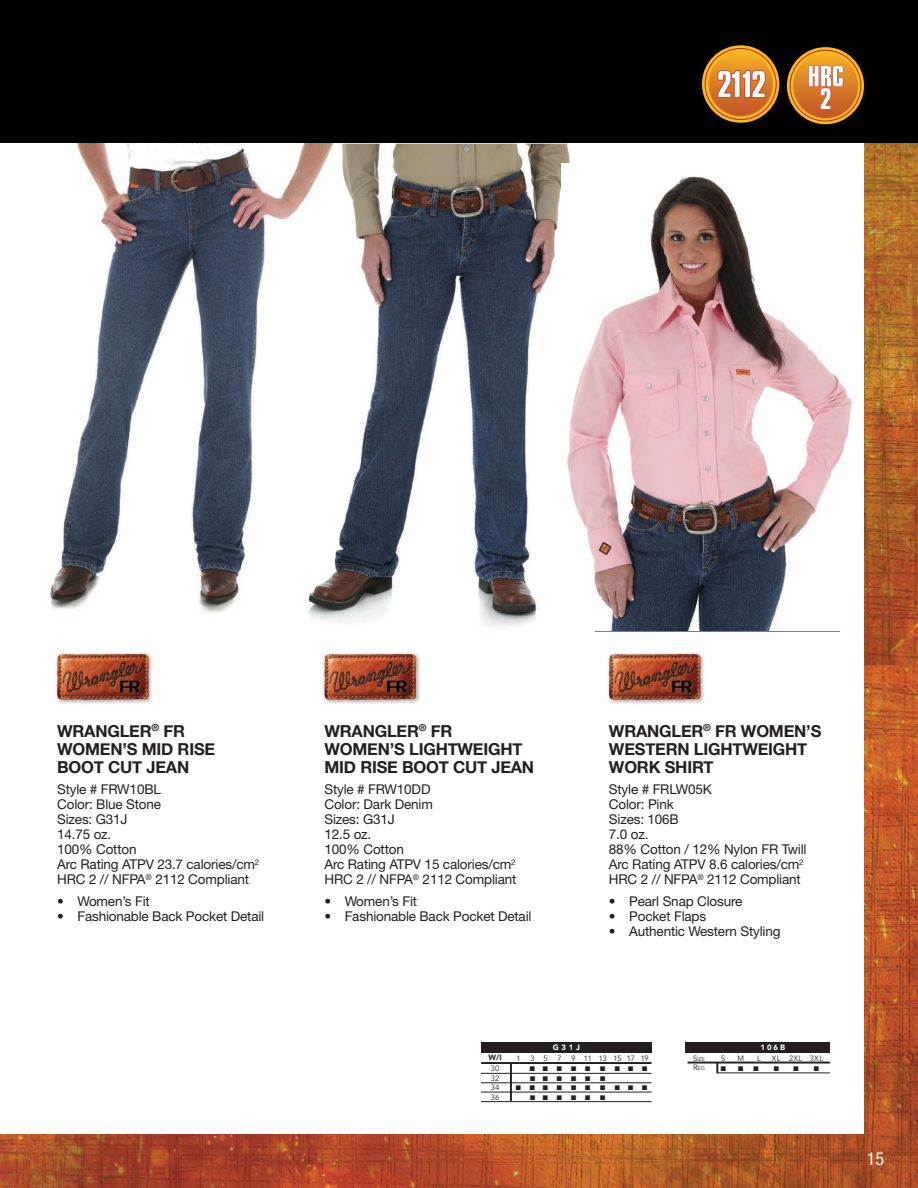
<style>
.page{position:relative;width:918px;height:1188px;background:#fff}
.page>*{position:absolute;margin:0;border:0;box-sizing:border-box;transform-origin:0 0}
.t1{font:condensed 18px "Helvetica Neue";color:#fff}
.t2{font:700 16.5px/18px "Helvetica Neue";letter-spacing:-.01em;color:#231f20}
.t3{font:13.5px/15px "Helvetica Neue";letter-spacing:-.01em;color:#231f20}
.t4{font:7.65px "Avenir";color:#231f20;scale:.96 1}
.t5{font:900 7.65px "Avenir";letter-spacing:.3em;color:#fff}
.t6{font:7.65px/9.4px "Avenir";color:#231f20;text-align:justify}
.t7{font:900 7.65px "Avenir";color:#231f20}
.t8{font:6.75px "Zapf Dingbats ITC";color:#231f20}
.t9{font:5.4px/9.8px "Avenir";color:#231f20}
.s1{font-size:7.65px}
</style>
<div class="page">
<img style="left:0;top:143px;width:918px;height:1045px">
<div style="left:0;top:54px;width:864px;height:1080px;background:#fff"></div>
<hr style="left:687px;top:1062px;width:143px;height:2px;background:#231f20">
<hr style="left:717px;top:1073px;width:113px;height:1px;background:#231f20">
<div style="left:685px;top:1043px;width:145px;height:10px;background:#231f20"></div>
<hr style="left:595px;top:630px;width:245px;height:2px;background:#231f20">
<hr style="left:481px;top:1062px;width:171px;height:2px;background:#231f20">
<hr style="left:481px;top:1073px;width:171px;height:1px;background:#231f20">
<hr style="left:481px;top:1083px;width:171px;height:1px;background:#231f20">
<hr style="left:481px;top:1092px;width:171px;height:1px;background:#231f20">
<hr style="left:481px;top:1101px;width:171px;height:1px;background:#231f20">
<div style="left:481px;top:1043px;width:171px;height:10px;background:#231f20"></div>
<hr style="left:510px;top:1064px;width:2px;height:37px;background:#231f20">
<img style="left:50px;top:144px;width:248px;height:469px">
<img style="left:298px;top:144px;width:272px;height:483px">
<div style="left:54px;top:651px;width:100px;height:54px;background:#231f20;opacity:.4"></div>
<img style="left:57px;top:654px;width:92px;height:46px">
<div style="left:322px;top:651px;width:99px;height:54px;background:#231f20;opacity:.4"></div>
<img style="left:324px;top:654px;width:92px;height:46px">
<div style="left:606px;top:651px;width:100px;height:54px;background:#231f20;opacity:.4"></div>
<img style="left:608px;top:654px;width:93px;height:46px">
<img style="left:562px;top:163px;width:290px;height:468px">
<div style="left:0;top:0;width:918px;height:143px;background:#000"></div>
<svg style="left:787px;top:47px;width:77px;height:77px"></svg>
<svg style="left:702px;top:45px;width:77px;height:78px"></svg>
<svg style="left:716px;top:1063px;width:29px;height:10px"></svg>
<svg style="left:530px;top:1072px;width:20px;height:2px"></svg>
<svg style="left:615px;top:1082px;width:20px;height:2px"></svg>
<svg style="left:530px;top:1091px;width:20px;height:2px"></svg>
<svg style="left:557px;top:1072px;width:21px;height:21px"></svg>
<svg style="left:585px;top:1072px;width:22px;height:21px"></svg>
<p class="t2" style="left:57px;top:722px;width:160px">WRANGLER<sup>®</sup> FR<br>WOMEN’S MID RISE<br>BOOT CUT JEAN</p>
<p class="t3" style="left:57px;top:782px;width:203px">Style # FRW10BL<br>Color: Blue Stone<br>Sizes: G31J<br>14.75 oz.<br>100% Cotton<br>Arc Rating ATPV 23.7 calories/cm<sup>2<br></sup>HRC 2 // NFPA<sup>®</sup> 2112 Compliant</p>
<p class="t3" style="left:57px;top:894px;width:94px">• Women’s Fit</p>
<p class="t3" style="left:57px;top:909px;width:209px">• Fashionable Back Pocket Detail</p>
<p class="t2" style="left:324px;top:722px;width:211px">WRANGLER<sup>®</sup> FR<br>WOMEN’S LIGHTWEIGHT<br>MID RISE BOOT CUT JEAN</p>
<p class="t3" style="left:324px;top:782px;width:193px">Style # FRW10DD<br>Color: Dark Denim<br>Sizes: G31J<br>12.5 oz.<br>100% Cotton<br>Arc Rating ATPV 15 calories/cm<sup>2<br></sup>HRC 2 // NFPA<sup>®</sup> 2112 Compliant</p>
<p class="t3" style="left:324px;top:894px;width:94px">• Women’s Fit</p>
<p class="t3" style="left:324px;top:909px;width:209px">• Fashionable Back Pocket Detail</p>
<p class="t2" style="left:609px;top:722px;width:214px">WRANGLER<sup>®</sup> FR WOMEN’S<br>WESTERN LIGHTWEIGHT<br>WORK SHIRT</p>
<p class="t3" style="left:609px;top:782px;width:199px">Style # FRLW05K<br>Color: Pink<br>Sizes: 106B<br>7.0 oz.<br>88% Cotton / 12% Nylon FR Twill<br>Arc Rating ATPV 8.6 calories/cm<sup>2<br></sup>HRC 2 // NFPA<sup>®</sup> 2112 Compliant</p>
<p class="t3" style="left:609px;top:894px;width:135px">• Pearl Snap Closure</p>
<p class="t3" style="left:609px;top:909px;width:99px">• Pocket Flaps</p>
<p class="t3" style="left:609px;top:924px;width:173px">• Authentic Western Styling</p>
<p class="t5" style="left:553px;top:1041px;width:29px">G31J</p>
<p class="t5" style="left:761px;top:1041px;width:26px">106B</p>
<p class="t7" style="left:489px;top:1051px;width:15px">W/I</p>
<p class="t6" style="left:491px;top:1064px;width:10px">30<br>32<br>34<br>36</p>
<p class="t4" style="left:517px;top:1054px;width:6px">1</p>
<p class="t4" style="left:531px;top:1054px;width:19px">3 5</p>
<p class="t4" style="left:558px;top:1054px;width:6px">7</p>
<p class="t4" style="left:572px;top:1054px;width:82px">9 11 13 15 17 19</p>
<p class="t8" style="left:642px;top:1066px;width:7px">■</p>
<p class="t8" style="left:516px;top:1085px;width:34px">■■■</p>
<p class="t8" style="left:642px;top:1085px;width:7px">■</p>
<p class="t9" style="left:693px;top:1054px;width:13px"><span class="s1">S</span>IZE<br><span class="s1">R</span>EG</p>
<p class="t4" style="left:721px;top:1054px;width:6px">S</p>
<p class="t4" style="left:737px;top:1054px;width:8px">M</p>
<p class="t4" style="left:757px;top:1054px;width:5px">L</p>
<p class="t4" style="left:772px;top:1054px;width:55px">XL 2XL 3XL</p>
<h1 class="t1" style="left:867px;top:1149px;width:19px">15</h1>
</div>
